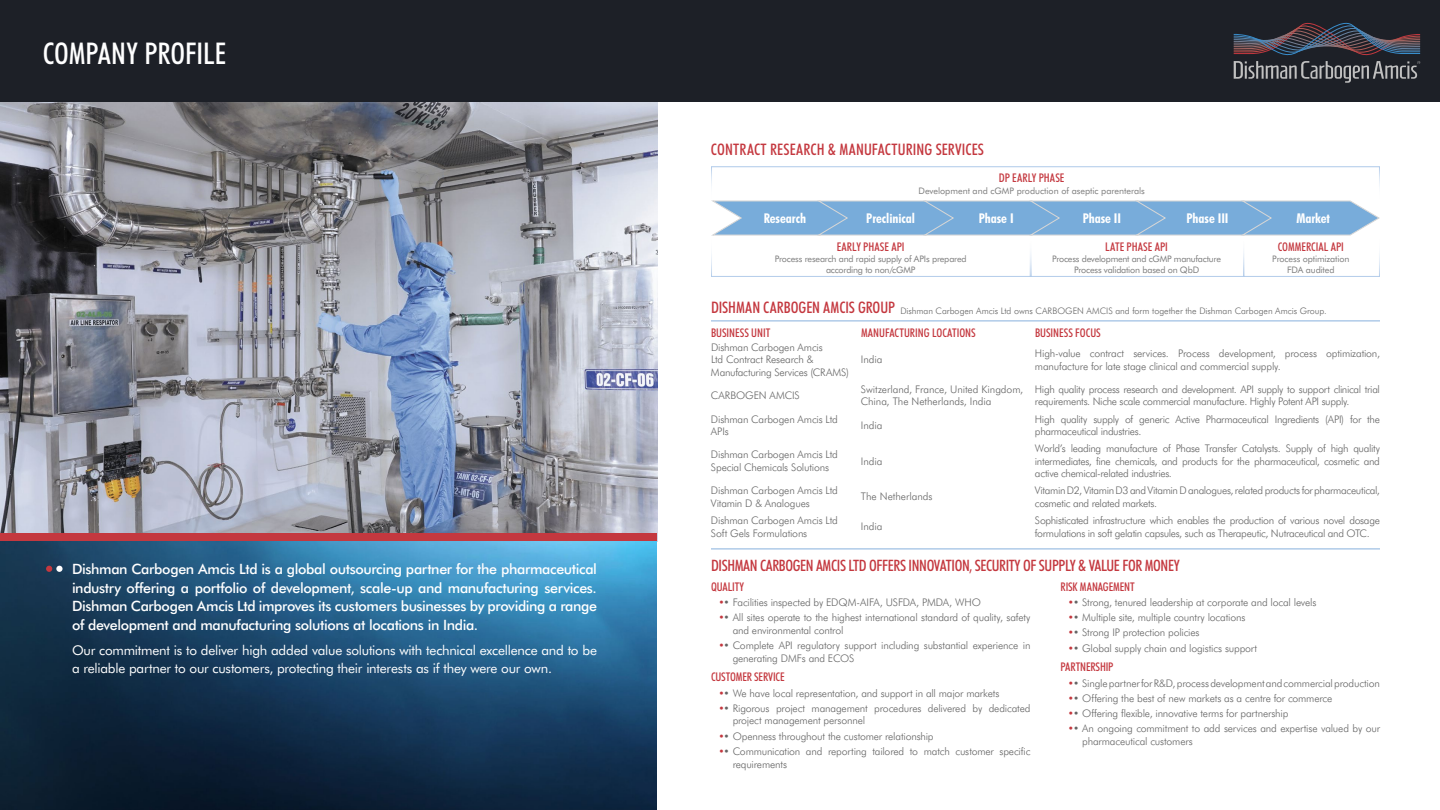
<style>
.page{position:relative;width:1440px;height:810px;background:#fff}
.page>*{position:absolute;margin:0;border:0;box-sizing:border-box;transform-origin:0 0}
.t1{font:500 condensed 30px "Futura BT";color:#fff}
.t2{font:500 condensed 15.9px "Futura BT";letter-spacing:.01em;color:#c4383f}
.t3{font:500 condensed 15.75px "Futura BT";letter-spacing:-.02em;color:#c4383f}
.t4{font:500 14.25px/18.8px "Futura BT";letter-spacing:-.025em;color:#fff;text-align:justify}
.t5{font:13.5px/18px "Futura BT";letter-spacing:-.015em;color:#fff}
.t6{font:700 condensed 13.5px "Futura BT";letter-spacing:-.005em;color:#fff}
.t7{font:500 condensed 12px "Futura BT";letter-spacing:-.005em;color:#c4383f}
.t8{font:300 10.5px/12.6px "Futura BT";letter-spacing:-.02em;color:#656565}
.t9{font:9px/10.8px "Futura BT";letter-spacing:-.02em;color:#7c7c7c;text-align:center}
.t10{font:300 9px "Futura BT";letter-spacing:-.005em;color:#656565}
.s1{font-weight:500;font-stretch:condensed;font-size:15.9px;color:#c4383f}
.s2{font-weight:400;color:#c4383f}
.s3{font-weight:400}
</style>
<div class="page">
<img style="left:0;top:102px;width:657px;height:432px">
<div style="left:0;top:0;width:1440px;height:102px;background:#1d2027"></div>
<svg style="left:1233px;top:23px;width:187px;height:60px"></svg>
<img style="left:0;top:541px;width:657px;height:269px">
<div style="left:0;top:534px;width:657px;height:7px;background:#c4383f"></div>
<div style="left:56px;top:566px;width:7px;height:6px;background:#fff;border-radius:50%"></div>
<svg style="left:46px;top:566px;width:6px;height:6px"></svg>
<svg style="left:711px;top:200px;width:669px;height:36px;background:#88b4dc"></svg>
<div style="left:711px;top:166px;width:669px;height:34px;border:1px solid #b0cae9"></div>
<div style="left:1243px;top:236px;width:137px;height:41px;border:1px solid #b0cae9"></div>
<div style="left:711px;top:236px;width:321px;height:41px;border:1px solid #b0cae9"></div>
<div style="left:1030px;top:236px;width:214px;height:41px;border:1px solid #b0cae9"></div>
<hr style="left:711px;top:321px;width:669px;height:1px;background:#87b1dd">
<hr style="left:711px;top:549px;width:669px;height:1px;background:#87b1dd">
<h1 class="t1" style="left:43px;top:32px;width:185px">COMPANY PROFILE</h1>
<p class="t4" style="left:72px;top:559px;width:527px">Dishman Carbogen Amcis Ltd is a global outsourcing partner for the pharmaceutical industry offering a portfolio of development, scale-up and manufacturing services.<br>Dishman Carbogen Amcis Ltd improves its customers businesses by providing a range of development and manufacturing solutions at locations in India.</p>
<p class="t5" style="left:72px;top:640px;width:527px">Our commitment is to deliver high added value solutions with technical excellence and to be a reliable partner to our customers, protecting their interests as if they were our own.</p>
<h2 class="t2" style="left:711px;top:138px;width:275px">CONTRACT RESEARCH &amp; MANUFACTURING SERVICES</h2>
<p class="t7" style="left:999px;top:169px;width:67px">DP EARLY PHASE</p>
<p class="t9" style="left:918px;top:185px;width:228px">Development and cGMP production of aseptic parenterals</p>
<p class="t6" style="left:764px;top:208px;width:44px">Research</p>
<p class="t6" style="left:866px;top:208px;width:50px">Preclinical</p>
<p class="t6" style="left:979px;top:208px;width:36px">Phase I</p>
<p class="t6" style="left:1083px;top:208px;width:40px">Phase II</p>
<p class="t6" style="left:1187px;top:208px;width:43px">Phase III</p>
<p class="t6" style="left:1296px;top:208px;width:35px">Market</p>
<p class="t7" style="left:837px;top:239px;width:69px">EARLY PHASE API</p>
<p class="t9" style="left:775px;top:253px;width:193px">Process research and rapid supply of APIs prepared according to non/cGMP</p>
<p class="t7" style="left:1105px;top:239px;width:64px">LATE PHASE API</p>
<p class="t9" style="left:1052px;top:253px;width:170px">Process development and cGMP manufacture<br>Process validation based on QbD</p>
<p class="t7" style="left:1278px;top:239px;width:68px">COMMERCIAL API</p>
<p class="t9" style="left:1272px;top:253px;width:79px">Process optimization<br>FDA audited</p>
<p class="t10" style="left:711px;top:304px;width:617px"><span class="s1">DISHMAN CARBOGEN AMCIS GROUP</span> Dishman Carbogen Amcis Ltd owns CARBOGEN AMCIS and form together the Dishman Carbogen Amcis Group.</p>
<p class="t7" style="left:711px;top:324px;width:61px">BUSINESS UNIT</p>
<p class="t7" style="left:861px;top:324px;width:116px">MANUFACTURING LOCATIONS</p>
<p class="t7" style="left:1035px;top:324px;width:67px">BUSINESS FOCUS</p>
<p class="t8" style="left:711px;top:340px;width:139px">Dishman Carbogen Amcis<br>Ltd Contract Research &amp;<br>Manufacturing Services (CRAMS)</p>
<p class="t8" style="left:861px;top:353px;width:23px">India</p>
<p class="t8" style="left:1035px;top:347px;width:347px">High-value contract services. Process development, process optimization, manufacture for late stage clinical and commercial supply.</p>
<p class="t8" style="left:711px;top:389px;width:90px">CARBOGEN AMCIS</p>
<p class="t8" style="left:861px;top:382px;width:164px">Switzerland, France, United Kingdom,<br>China, The Netherlands, India</p>
<p class="t8" style="left:1035px;top:382px;width:347px">High quality process research and development. API supply to support clinical trial requirements. Niche scale commercial manufacture. Highly Potent API supply.</p>
<p class="t8" style="left:711px;top:412px;width:128px">Dishman Carbogen Amcis Ltd<br>APIs</p>
<p class="t8" style="left:861px;top:419px;width:23px">India</p>
<p class="t8" style="left:1035px;top:412px;width:347px">High quality supply of generic Active Pharmaceutical Ingredients (API) for the pharmaceutical industries.</p>
<p class="t8" style="left:711px;top:448px;width:128px">Dishman Carbogen Amcis Ltd<br>Special Chemicals Solutions</p>
<p class="t8" style="left:861px;top:454px;width:23px">India</p>
<p class="t8" style="left:1035px;top:442px;width:347px;text-align:justify">World’s leading manufacture of Phase Transfer Catalysts. Supply of high quality intermediates, fine chemicals, and products for the pharmaceutical, cosmetic and active chemical-related industries.</p>
<p class="t8" style="left:711px;top:484px;width:128px">Dishman Carbogen Amcis Ltd<br>Vitamin D &amp; Analogues</p>
<p class="t8" style="left:861px;top:490px;width:73px">The Netherlands</p>
<p class="t8" style="left:1035px;top:484px;width:347px">Vitamin D2, Vitamin D3 and Vitamin D analogues, related products for pharmaceutical, cosmetic and related markets.</p>
<p class="t8" style="left:711px;top:514px;width:128px">Dishman Carbogen Amcis Ltd<br>Soft Gels Formulations</p>
<p class="t8" style="left:861px;top:520px;width:23px">India</p>
<p class="t8" style="left:1035px;top:514px;width:346px">Sophisticated infrastructure which enables the production of various novel dosage formulations in soft gelatin capsules, such as Therapeutic, Nutraceutical and OTC.</p>
<h3 class="t3" style="left:711px;top:555px;width:470px">DISHMAN CARBOGEN AMCIS LTD OFFERS INNOVATION, SECURITY OF SUPPLY &amp; VALUE FOR MONEY</h3>
<p class="t7" style="left:711px;top:578px;width:35px">QUALITY</p>
<p class="t8" style="left:718px;top:596px;width:264px"><span class="s2">•</span><span class="s3">•</span> Facilities inspected by EDQM-AIFA, USFDA, PMDA, WHO</p>
<p class="t8" style="left:733px;top:611px;width:299px;text-indent:-14px"><span class="s2">•</span><span class="s3">•</span> All sites operate to the highest international standard of quality, safety and environmental control</p>
<p class="t8" style="left:733px;top:639px;width:299px;text-indent:-14px"><span class="s2">•</span><span class="s3">•</span> Complete API regulatory support including substantial experience in generating DMFs and ECOS</p>
<p class="t7" style="left:711px;top:669px;width:75px">CUSTOMER SERVICE</p>
<p class="t8" style="left:718px;top:686px;width:282px"><span class="s2">•</span><span class="s3">•</span> We have local representation, and support in all major markets</p>
<p class="t8" style="left:733px;top:702px;width:299px;text-indent:-14px"><span class="s2">•</span><span class="s3">•</span> Rigorous project management procedures delivered by dedicated project management personnel</p>
<p class="t8" style="left:718px;top:729px;width:217px"><span class="s2">•</span><span class="s3">•</span> Openness throughout the customer relationship</p>
<p class="t8" style="left:733px;top:745px;width:299px;text-indent:-14px"><span class="s2">•</span><span class="s3">•</span> Communication and reporting tailored to match customer specific requirements</p>
<p class="t7" style="left:1060px;top:578px;width:76px">RISK MANAGEMENT</p>
<p class="t8" style="left:1068px;top:596px;width:250px"><span class="s2">•</span><span class="s3">•</span> Strong, tenured leadership at corporate and local levels</p>
<p class="t8" style="left:1068px;top:611px;width:179px"><span class="s2">•</span><span class="s3">•</span> Multiple site, multiple country locations</p>
<p class="t8" style="left:1068px;top:626px;width:133px"><span class="s2">•</span><span class="s3">•</span> Strong IP protection policies</p>
<p class="t8" style="left:1068px;top:641px;width:191px"><span class="s2">•</span><span class="s3">•</span> Global supply chain and logistics support</p>
<p class="t7" style="left:1060px;top:659px;width:55px">PARTNERSHIP</p>
<p class="t8" style="left:1068px;top:676px;width:313px"><span class="s2">•</span><span class="s3">•</span> Single partner for R&amp;D, process development and commercial production</p>
<p class="t8" style="left:1068px;top:692px;width:266px"><span class="s2">•</span><span class="s3">•</span> Offering the best of new markets as a centre for commerce</p>
<p class="t8" style="left:1068px;top:707px;width:222px"><span class="s2">•</span><span class="s3">•</span> Offering flexible, innovative terms for partnership</p>
<p class="t8" style="left:1082px;top:722px;width:299px;text-indent:-14px"><span class="s2">•</span><span class="s3">•</span> An ongoing commitment to add services and expertise valued by our pharmaceutical customers</p>
</div>
